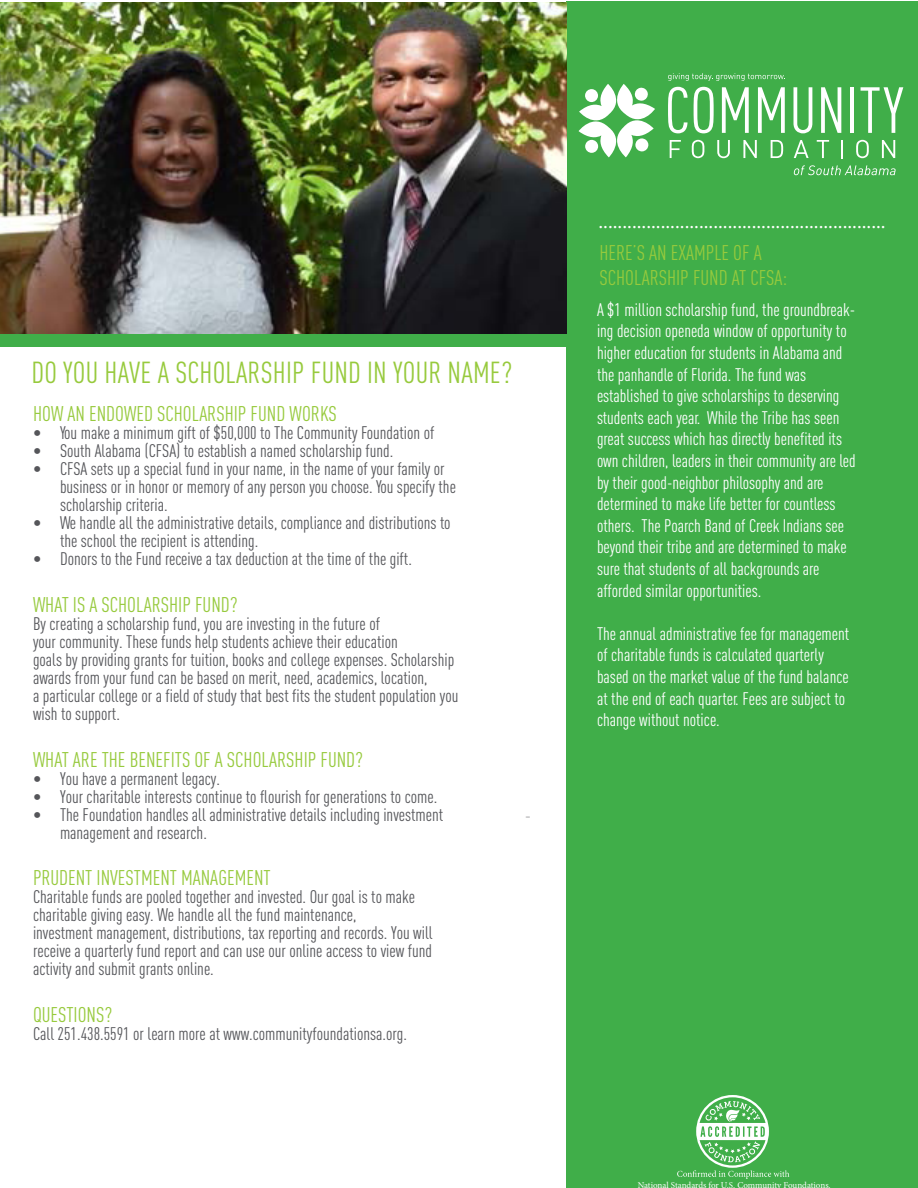
<style>
.page{position:relative;width:918px;height:1188px;background:#fff}
.page>*{position:absolute;margin:0;border:0;box-sizing:border-box;transform-origin:0 0}
.t1{font:30px "DIN Cond";letter-spacing:.005em;color:#97ca3d}
.t2{font:21px/25.2px "DIN Cond";color:#97ca3d}
.t3{font:21px "Minion Pro";color:#fff}
.t4{font:18px/18px "DIN Cond";color:#55565a}
.t5{font:18px/21.6px "DIN Cond";color:#fff}
.t6{font:300 15px "DIN";color:#8a8a8d}
.t7{font:9px "Minion Pro";letter-spacing:-.005em;color:#fff}
</style>
<div class="page">
<div style="left:0;top:333px;width:632px;height:13px;background:#40ae49"></div>
<div style="left:567px;top:2px;width:351px;height:1186px;background:#40ae49"></div>
<svg style="left:677px;top:1095px;width:112px;height:84px"></svg>
<img style="left:0;top:2px;width:566px;height:332px">
<svg style="left:579px;top:84px;width:76px;height:73px"></svg>
<div style="left:635px;top:138px;width:14px;height:14px;background:#fff;border-radius:50%"></div>
<svg style="left:668px;top:73px;width:117px;height:8px"></svg>
<svg style="left:668px;top:87px;width:20px;height:46px"></svg>
<svg style="left:694px;top:87px;width:20px;height:46px"></svg>
<svg style="left:722px;top:87px;width:27px;height:46px"></svg>
<svg style="left:758px;top:87px;width:27px;height:46px"></svg>
<svg style="left:793px;top:87px;width:19px;height:46px"></svg>
<svg style="left:821px;top:87px;width:20px;height:46px"></svg>
<hr style="left:851px;top:87px;width:3px;height:46px;background:#fff">
<svg style="left:861px;top:87px;width:42px;height:46px"></svg>
<svg style="left:670px;top:140px;width:11px;height:18px"></svg>
<svg style="left:692px;top:140px;width:12px;height:18px"></svg>
<svg style="left:717px;top:140px;width:13px;height:18px"></svg>
<svg style="left:743px;top:140px;width:14px;height:18px"></svg>
<svg style="left:771px;top:140px;width:12px;height:18px"></svg>
<svg style="left:794px;top:140px;width:15px;height:18px"></svg>
<svg style="left:817px;top:140px;width:12px;height:18px"></svg>
<svg style="left:841px;top:140px;width:2px;height:18px"></svg>
<svg style="left:856px;top:140px;width:13px;height:18px"></svg>
<svg style="left:882px;top:140px;width:13px;height:18px"></svg>
<svg style="left:794px;top:165px;width:102px;height:10px"></svg>
<h1 class="t1" style="left:32px;top:355px;width:482px">DO YOU HAVE A SCHOLARSHIP FUND IN YOUR NAME?</h1>
<p class="t2" style="left:33px;top:401px;width:305px">HOW AN ENDOWED SCHOLARSHIP FUND WORKS</p>
<p class="t4" style="left:33px;top:424px;width:403px">• You make a minimum gift of $50,000 to The Community Foundation of</p>
<p class="t4" style="left:33px;top:442px;width:362px">• South Alabama (CFSA) to establish a named scholarship fund.</p>
<p class="t4" style="left:60px;top:460px;width:397px;text-indent:-27px">• CFSA sets up a special fund in your name, in the name of your family or business or in honor or memory of any person you choose. You specify the scholarship criteria.</p>
<p class="t4" style="left:60px;top:514px;width:392px;text-indent:-27px">• We handle all the administrative details, compliance and distributions to the school the recipient is attending.</p>
<p class="t4" style="left:33px;top:550px;width:380px">• Donors to the Fund receive a tax deduction at the time of the gift.</p>
<p class="t2" style="left:33px;top:592px;width:206px">WHAT IS A SCHOLARSHIP FUND?</p>
<p class="t4" style="left:33px;top:614px;width:427px">By creating a scholarship fund, you are investing in the future of<br>your community. These funds help students achieve their education<br>goals by providing grants for tuition, books and college expenses. Scholarship awards from your fund can be based on merit, need, academics, location,<br>a particular college or a field of study that best fits the student population you wish to support.</p>
<p class="t2" style="left:33px;top:746px;width:332px">WHAT ARE THE BENEFITS OF A SCHOLARSHIP FUND?</p>
<p class="t4" style="left:33px;top:769px;width:189px">• You have a permanent legacy.</p>
<p class="t4" style="left:33px;top:787px;width:406px">• Your charitable interests continue to flourish for generations to come.</p>
<p class="t4" style="left:33px;top:805px;width:412px">• The Foundation handles all administrative details including investment</p>
<p class="t6" style="left:525px;top:806px;width:8px">-</p>
<p class="t4" style="left:60px;top:823px;width:148px">management and research.</p>
<p class="t2" style="left:33px;top:865px;width:239px">PRUDENT INVESTMENT MANAGEMENT</p>
<p class="t4" style="left:33px;top:888px;width:401px">Charitable funds are pooled together and invested. Our goal is to make charitable giving easy. We handle all the fund maintenance,<br>investment management, distributions, tax reporting and records. You will receive a quarterly fund report and can use our online access to view fund activity and submit grants online.</p>
<p class="t2" style="left:33px;top:1002px;width:81px">QUESTIONS?</p>
<p class="t4" style="left:33px;top:1025px;width:376px">Call 251.438.5591 or learn more at www.communityfoundationsa.org.</p>
<p class="t3" style="left:598px;top:207px;width:289px">............................................................</p>
<p class="t2" style="left:599px;top:240px;width:189px">HERE’S AN EXAMPLE OF A<br>SCHOLARSHIP FUND AT CFSA:</p>
<p class="t5" style="left:597px;top:299px;width:260px">A $1 million scholarship fund, the groundbreak&shy;ing decision openeda window of opportunity to higher education for students in Alabama and the panhandle of Florida. The fund was established to give scholarships to deserving students each year. While the Tribe has seen great success which has directly benefited its own children, leaders in their community are led by their good-neighbor philosophy and are determined to make life better for countless others. The Poarch Band of Creek Indians see beyond their tribe and are determined to make sure that students of all backgrounds are afforded similar opportunities.</p>
<p class="t5" style="left:597px;top:623px;width:254px">The annual administrative fee for management of charitable funds is calculated quarterly based on the market value of the fund balance at the end of each quarter. Fees are subject to change without notice.</p>
<p class="t7" style="left:638px;top:1179px;width:194px">National Standards for U.S. Community Foundations.</p>
</div>
